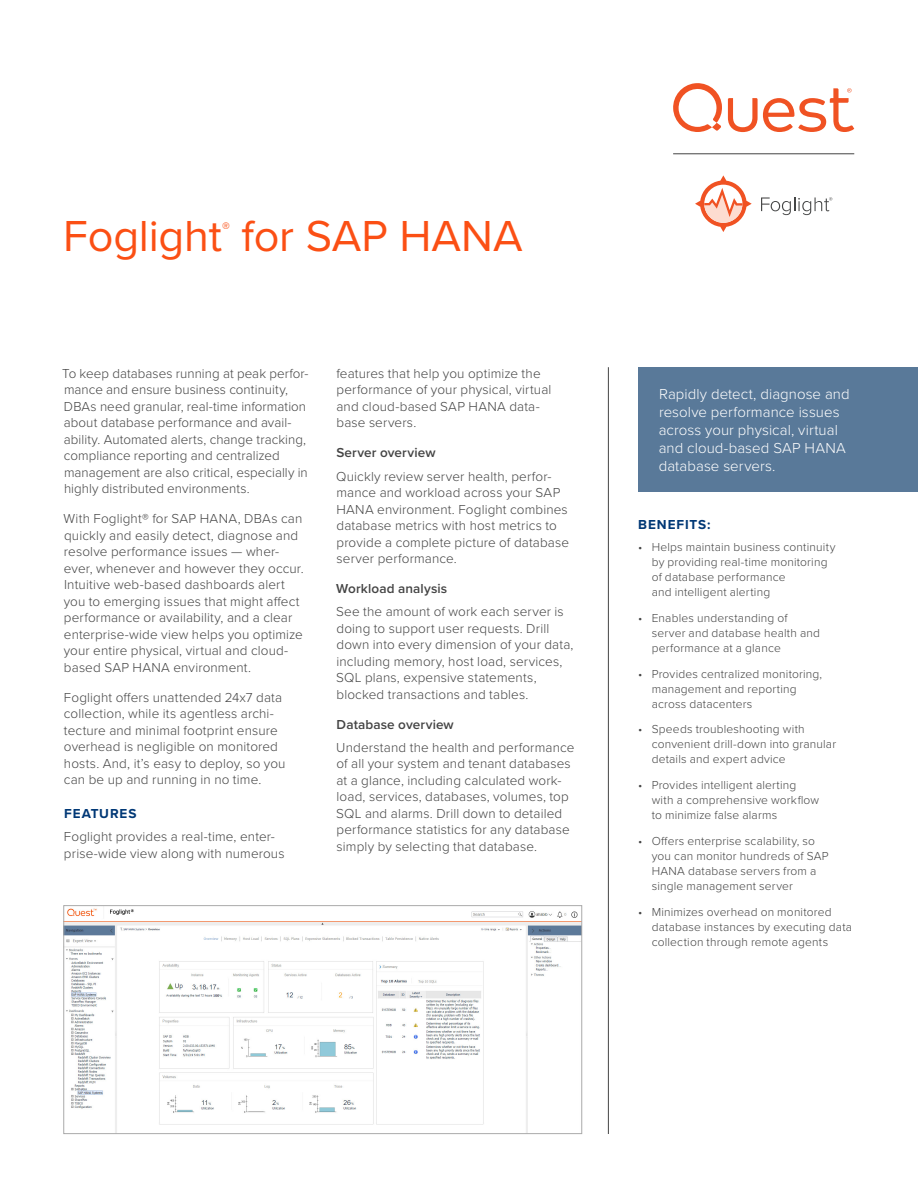
<style>
.page{position:relative;width:918px;height:1188px;background:#fff}
.page>*{position:absolute;margin:0;border:0;box-sizing:border-box;transform-origin:0 0}
.t1{font:45px "Proxima Nova";letter-spacing:-.005em;color:#fb4f14}
.t2{font:15.75px "Proxima Nova";color:#fb4f14}
.t3{font:300 15px/18px "Proxima Nova";letter-spacing:.005em;color:#fff}
.t4{font:300 13.5px/16.5px "Proxima Nova";letter-spacing:.01em;color:#444}
.t5{font:600 13.5px "Proxima Nova";letter-spacing:.01em;color:#444}
.t6{font:700 13.5px "Proxima Nova";letter-spacing:.065em;color:#003876}
.t7{font:300 12px/15px "Proxima Nova";letter-spacing:.015em;color:#444}
</style>
<div class="page">
<svg style="left:728px;top:88px;width:126px;height:44px"></svg>
<svg style="left:673px;top:83px;width:49px;height:49px"></svg>
<hr style="left:608px;top:367px;width:1px;height:767px;background:#444">
<div style="left:638px;top:367px;width:280px;height:125px;background:#597999"></div>
<img style="left:65px;top:908px;width:515px;height:224px">
<div style="left:63px;top:905px;width:519px;height:229px;border:1px solid #aaa"></div>
<svg style="left:695px;top:175px;width:57px;height:57px"></svg>
<svg style="left:761px;top:197px;width:71px;height:18px"></svg>
<hr style="left:673px;top:154px;width:181px;height:1px;background:#444">
<h1 class="t1" style="left:63px;top:202px;width:461px">Foglight for SAP HANA</h1>
<p class="t2" style="left:222px;top:216px;width:9px">®</p>
<p class="t4" style="left:62px;top:365px;width:248px">To keep databases running at peak perfor&shy;mance and ensure business continuity, DBAs need granular, real-time information about database performance and avail&shy;ability. Automated alerts, change tracking, compliance reporting and centralized management are also critical, especially in highly distributed environments.</p>
<p class="t4" style="left:64px;top:510px;width:242px">With Foglight® for SAP HANA, DBAs can quickly and easily detect, diagnose and resolve performance issues — wher&shy;ever, whenever and however they occur.<br>Intuitive web-based dashboards alert you to emerging issues that might affect performance or availability, and a clear enterprise-wide view helps you optimize your entire physical, virtual and cloud&shy;based SAP HANA environment.</p>
<p class="t4" style="left:64px;top:688px;width:223px">Foglight offers unattended 24x7 data collection, while its agentless archi&shy;tecture and minimal footprint ensure overhead is negligible on monitored hosts. And, it’s easy to deploy, so you can be up and running in no time.</p>
<p class="t6" style="left:64px;top:803px;width:74px">FEATURES</p>
<p class="t4" style="left:64px;top:828px;width:222px">Foglight provides a real-time, enter&shy;prise-wide view along with numerous</p>
<p class="t4" style="left:336px;top:364px;width:216px">features that help you optimize the performance of your physical, virtual and cloud-based SAP HANA data&shy;base servers.</p>
<p class="t5" style="left:336px;top:443px;width:101px">Server overview</p>
<p class="t4" style="left:336px;top:467px;width:234px">Quickly review server health, perfor&shy;mance and workload across your SAP HANA environment. Foglight combines database metrics with host metrics to provide a complete picture of database server performance.</p>
<p class="t5" style="left:336px;top:578px;width:113px">Workload analysis</p>
<p class="t4" style="left:336px;top:603px;width:239px">See the amount of work each server is doing to support user requests. Drill down into every dimension of your data, including memory, host load, services, SQL plans, expensive statements, blocked transactions and tables.</p>
<p class="t5" style="left:337px;top:714px;width:119px">Database overview</p>
<p class="t4" style="left:336px;top:739px;width:240px">Understand the health and performance of all your system and tenant databases at a glance, including calculated work&shy;load, services, databases, volumes, top SQL and alarms. Drill down to detailed performance statistics for any database simply by selecting that database.</p>
<p class="t3" style="left:659px;top:385px;width:192px">Rapidly detect, diagnose and resolve performance issues across your physical, virtual and cloud-based SAP HANA database servers.</p>
<p class="t6" style="left:638px;top:515px;width:74px">BENEFITS:</p>
<p class="t7" style="left:652px;top:539px;width:185px;text-indent:-14px">• Helps maintain business continuity by providing real-time monitoring of database performance<br>and intelligent alerting</p>
<p class="t7" style="left:652px;top:610px;width:170px;text-indent:-14px">• Enables understanding of server and database health and performance at a glance</p>
<p class="t7" style="left:652px;top:666px;width:172px;text-indent:-14px">• Provides centralized monitoring, management and reporting across datacenters</p>
<p class="t7" style="left:652px;top:721px;width:186px;text-indent:-14px">• Speeds troubleshooting with convenient drill-down into granular details and expert advice</p>
<p class="t7" style="left:652px;top:777px;width:169px;text-indent:-14px">• Provides intelligent alerting with a comprehensive workflow to minimize false alarms</p>
<p class="t7" style="left:652px;top:833px;width:179px;text-indent:-14px">• Offers enterprise scalability, so you can monitor hundreds of SAP<br>HANA database servers from a single management server</p>
<p class="t7" style="left:652px;top:904px;width:202px;text-indent:-14px">• Minimizes overhead on monitored database instances by executing data collection through remote agents</p>
</div>
